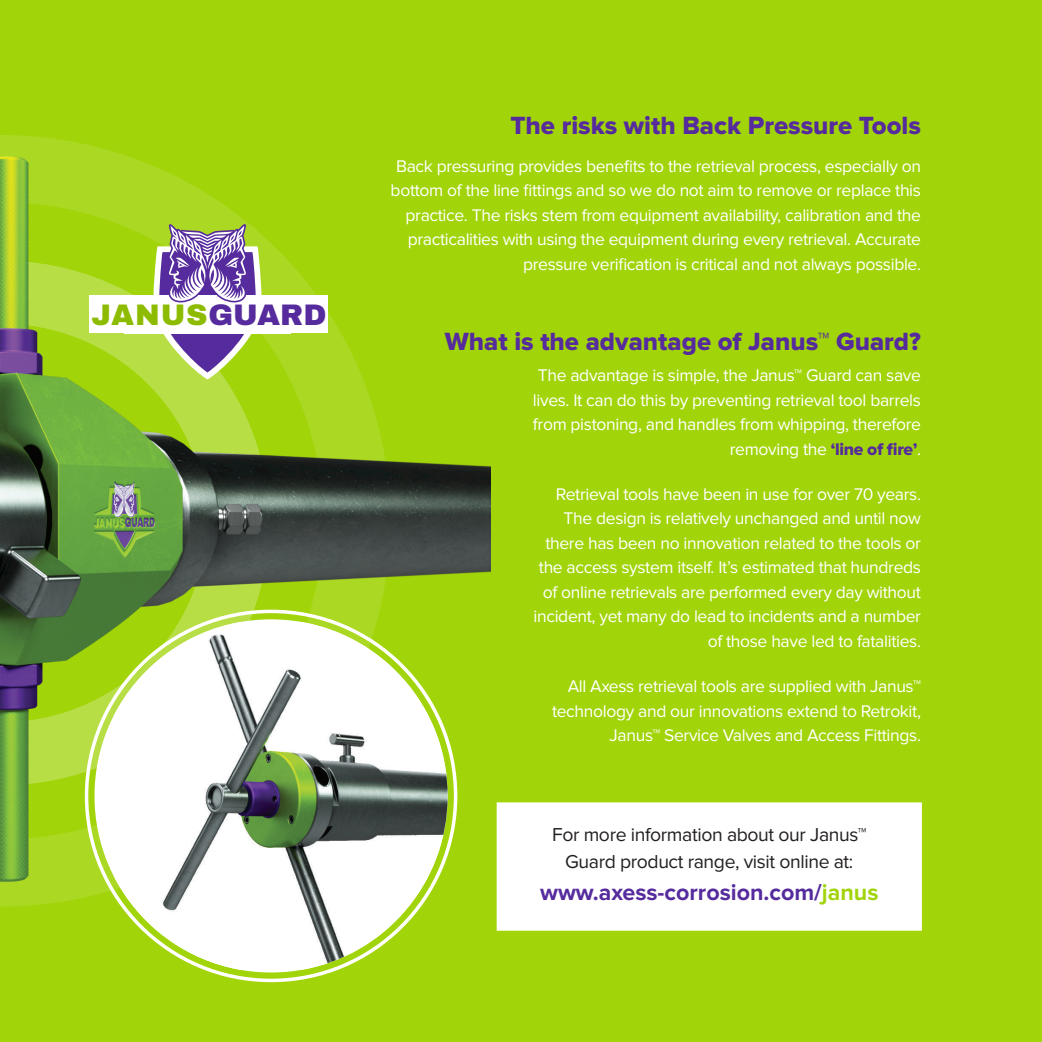
<style>
.page{position:relative;width:1042px;height:1042px;background:#a2d40a}
.page>*{position:absolute;margin:0;border:0;box-sizing:border-box;transform-origin:0 0}
.t1{font:900 29.75px "Archivo";color:#8dbb00}
.t2{font:25.72px "Proxima Nova Extrabld";color:#552b9d}
.t3{font:700 23.28px "Proxima Nova";color:#552b9d}
.t4{font:19.43px/27.1px "Proxima Nova";letter-spacing:-.02em;color:#231f20;text-align:center}
.t5{font:17.5px/24.5px "Proxima Nova";letter-spacing:-.02em;color:#fff;text-align:right}
.s1{color:#552b9d}
.s2{font-family:"Proxima Nova Extrabld";color:#552b9d}
.s3{color:#a2d40a}
</style>
<div class="page">
<div style="left:497px;top:802px;width:425px;height:128px;background:#fff;border:2px solid #fff"></div>
<svg style="left:0;top:135px;width:114px;height:771px;fill:#abd822"></svg>
<img style="left:0;top:152px;width:491px;height:738px">
<div style="left:89px;top:295px;width:239px;height:38px;background:#fff"></div>
<svg style="left:153px;top:224px;width:109px;height:155px"></svg>
<img style="left:114px;top:622px;width:334px;height:348px">
<h1 class="t1" style="left:91px;top:296px;width:237px">JANUS<span class="s1">GUARD</span></h1>
<h2 class="t2" style="left:510px;top:111px;width:412px">The risks with Back Pressure Tools</h2>
<p class="t5" style="left:391px;top:154px;width:532px">Back pressuring provides benefits to the retrieval process, especially on bottom of the line fittings and so we do not aim to remove or replace this practice. The risks stem from equipment availability, calibration and the practicalities with using the equipment during every retrieval. Accurate pressure verification is critical and not always possible.</p>
<h2 class="t2" style="left:445px;top:327px;width:478px">What is the advantage of Janus™ Guard?</h2>
<p class="t5" style="left:533px;top:363px;width:390px">The advantage is simple, the Janus™ Guard can save lives. It can do this by preventing retrieval tool barrels from pistoning, and handles from whipping, therefore removing the <span class="s2">‘line of fire’</span>.</p>
<p class="t5" style="left:533px;top:482px;width:389px">Retrieval tools have been in use for over 70 years.<br>The design is relatively unchanged and until now there has been no innovation related to the tools or the access system itself. It’s estimated that hundreds of online retrievals are performed every day without incident, yet many do lead to incidents and a number of those have led to fatalities.</p>
<p class="t5" style="left:552px;top:674px;width:370px">All Axess retrieval tools are supplied with Janus™ technology and our innovations extend to Retrokit,<br>Janus™ Service Valves and Access Fittings.</p>
<p class="t4" style="left:552px;top:821px;width:316px">For more information about our Janus™<br>Guard product range, visit online at:</p>
<h3 class="t3" style="left:540px;top:879px;width:340px">www.axess-corrosion.com/<span class="s3">janus</span></h3>
</div>
